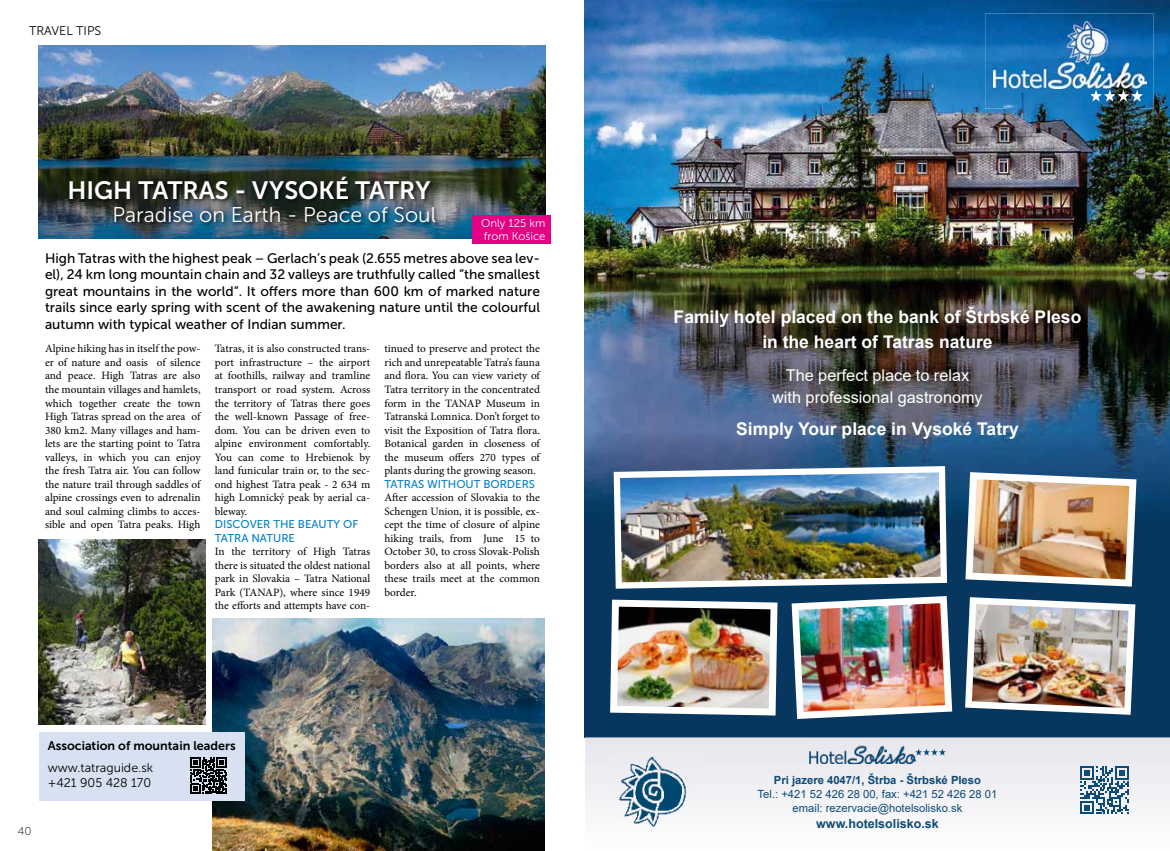
<style>
.page{position:relative;width:1170px;height:851px;background:#fff}
.page>*{position:absolute;margin:0;border:0;box-sizing:border-box;transform-origin:0 0}
.t1{font:25px "Museo Sans 700";color:#fff}
.t2{font:21.25px "Museo Sans 300";color:#fff}
.t3{font:700 17.5px/25px "Arial";color:#fff;text-align:center}
.t4{font:16.25px/21.2px "Arial";color:#fff;text-align:center}
.t5{font:13.75px/16.5px "Museo Sans 500";color:#000;text-align:justify}
.t6{font:12.5px/15px "Museo Sans 300";color:#000}
.t7{font:12.5px "Museo Sans 700";color:#000}
.t8{font:700 12.5px "Arial";color:#0e4b77}
.t9{font:11.25px/13.5px "Minion Pro";color:#000;text-align:justify}
.t10{font:11.25px/13.5px "Arial";color:#0e4b77;text-align:center}
.t11{font:11.25px/13.5px "Museo Sans 500";color:#0080c9}
.t12{font:700 11.25px "Arial";color:#0e4b77}
.t13{font:11.25px/12.5px "Museo Sans 300";color:#fff}
.t14{font:11.25px "Museo Sans 100";color:#000}
</style>
<div class="page">
<img style="left:212px;top:618px;width:333px;height:232px">
<img style="left:39px;top:45px;width:507px;height:194px">
<div style="left:113px;top:205px;width:327px;height:22px;background:#000;opacity:.75"></div>
<div style="left:68px;top:174px;width:367px;height:30px;background:#000;opacity:.75"></div>
<div style="left:472px;top:216px;width:78px;height:28px;background:#e50084"></div>
<div style="left:585px;top:548px;width:584px;height:189px;background:#07375e"></div>
<img style="left:585px;top:0;width:422px;height:249px">
<img style="left:1007px;top:0;width:162px;height:33px">
<img style="left:1137px;top:33px;width:32px;height:216px">
<img style="left:1007px;top:108px;width:130px;height:141px">
<img style="left:585px;top:249px;width:584px;height:299px">
<img style="left:965px;top:472px;width:171px;height:114px">
<img style="left:791px;top:596px;width:161px;height:122px">
<img style="left:610px;top:599px;width:167px;height:116px">
<img style="left:965px;top:597px;width:170px;height:117px">
<img style="left:613px;top:466px;width:333px;height:122px">
<img style="left:985px;top:14px;width:168px;height:94px">
<img style="left:993px;top:21px;width:152px;height:67px">
<svg style="left:1089px;top:90px;width:53px;height:12px"></svg>
<svg style="left:585px;top:737px;width:584px;height:90px"></svg>
<svg style="left:1080px;top:765px;width:48px;height:49px"></svg>
<img style="left:609px;top:756px;width:89px;height:70px">
<img style="left:809px;top:742px;width:106px;height:22px">
<svg style="left:915px;top:748px;width:30px;height:7px"></svg>
<img style="left:39px;top:540px;width:166px;height:184px">
<div style="left:39px;top:732px;width:205px;height:68px;background:#d7e1f2"></div>
<svg style="left:190px;top:757px;width:37px;height:36px"></svg>
<p class="t6" style="left:29px;top:23px;width:74px">TRAVEL TIPS</p>
<h1 class="t1" style="left:67px;top:176px;width:364px">HIGH TATRAS - VYSOKÉ TATRY</h1>
<h2 class="t2" style="left:112px;top:203px;width:325px">Paradise on Earth - Peace of Soul</h2>
<p class="t13" style="left:481px;top:217px;width:66px">Only 125 km from Košice</p>
<p class="t5" style="left:45px;top:249px;width:496px">High Tatras with the highest peak – Gerlach’s peak (2.655 metres above sea lev&shy;el), 24 km long mountain chain and 32 valleys are truthfully called “the smallest great mountains in the world“. It offers more than 600 km of marked nature trails since early spring with scent of the awakening nature until the colourful autumn with typical weather of Indian summer.</p>
<p class="t9" style="left:45px;top:342px;width:157px">Alpine hiking has in itself the pow&shy;er of nature and oasis of silence and peace. High Tatras are also the mountain villages and hamlets, which together create the town High Tatras spread on the area of 380 km2. Many villages and ham&shy;lets are the starting point to Tatra valleys, in which you can enjoy the fresh Tatra air. You can follow the nature trail through saddles of alpine crossings even to adrenalin and soul calming climbs to acces&shy;sible and open Tatra peaks. High</p>
<p class="t9" style="left:215px;top:342px;width:157px">Tatras, it is also constructed trans&shy;port infrastructure – the airport at foothills, railway and tramline transport or road system. Across the territory of Tatras there goes the well-known Passage of free&shy;dom. You can be driven even to alpine environment comfortably.<br>You can come to Hrebienok by land funicular train or, to the sec&shy;ond highest Tatra peak - 2 634 m high Lomnický peak by aerial ca&shy;bleway.</p>
<p class="t11" style="left:215px;top:517px;width:145px">DISCOVER THE BEAUTY OF<br>TATRA NATURE</p>
<p class="t9" style="left:215px;top:544px;width:157px">In the territory of High Tatras there is situated the oldest national park in Slovakia – Tatra National Park (TANAP), where since 1949 the efforts and attempts have con-</p>
<p class="t9" style="left:384px;top:342px;width:157px">tinued to preserve and protect the rich and unrepeatable Tatra’s fauna and flora. You can view variety of Tatra territory in the concentrated form in the TANAP Museum in Tatranská Lomnica. Don’t forget to visit the Exposition of Tatra flora.<br>Botanical garden in closeness of the museum offers 270 types of plants during the growing season.</p>
<p class="t11" style="left:384px;top:477px;width:152px">TATRAS WITHOUT BORDERS</p>
<p class="t9" style="left:384px;top:490px;width:157px">After accession of Slovakia to the Schengen Union, it is possible, ex&shy;cept the time of closure of alpine hiking trails, from June 15 to October 30, to cross Slovak-Polish borders also at all points, where these trails meet at the common border.</p>
<p class="t14" style="left:18px;top:824px;width:15px">40</p>
<p class="t7" style="left:48px;top:739px;width:189px">Association of mountain leaders</p>
<p class="t6" style="left:48px;top:760px;width:107px">www.tatraguide.sk +421 905 428 170</p>
<h3 class="t3" style="left:673px;top:304px;width:409px">Family hotel placed on the bank of Štrbské Pleso in the heart of Tatras nature</h3>
<h3 class="t4" style="left:772px;top:365px;width:212px">The perfect place to relax with professional gastronomy</h3>
<h3 class="t3" style="left:736px;top:417px;width:284px">Simply Your place in Vysoké Tatry</h3>
<p class="t12" style="left:773px;top:772px;width:208px">Pri jazere 4047/1, Štrba - Štrbské Pleso</p>
<p class="t10" style="left:757px;top:787px;width:241px">Tel.: +421 52 426 28 00, fax: +421 52 426 28 01 email: rezervacie@hotelsolisko.sk</p>
<p class="t8" style="left:816px;top:815px;width:124px">www.hotelsolisko.sk</p>
</div>
